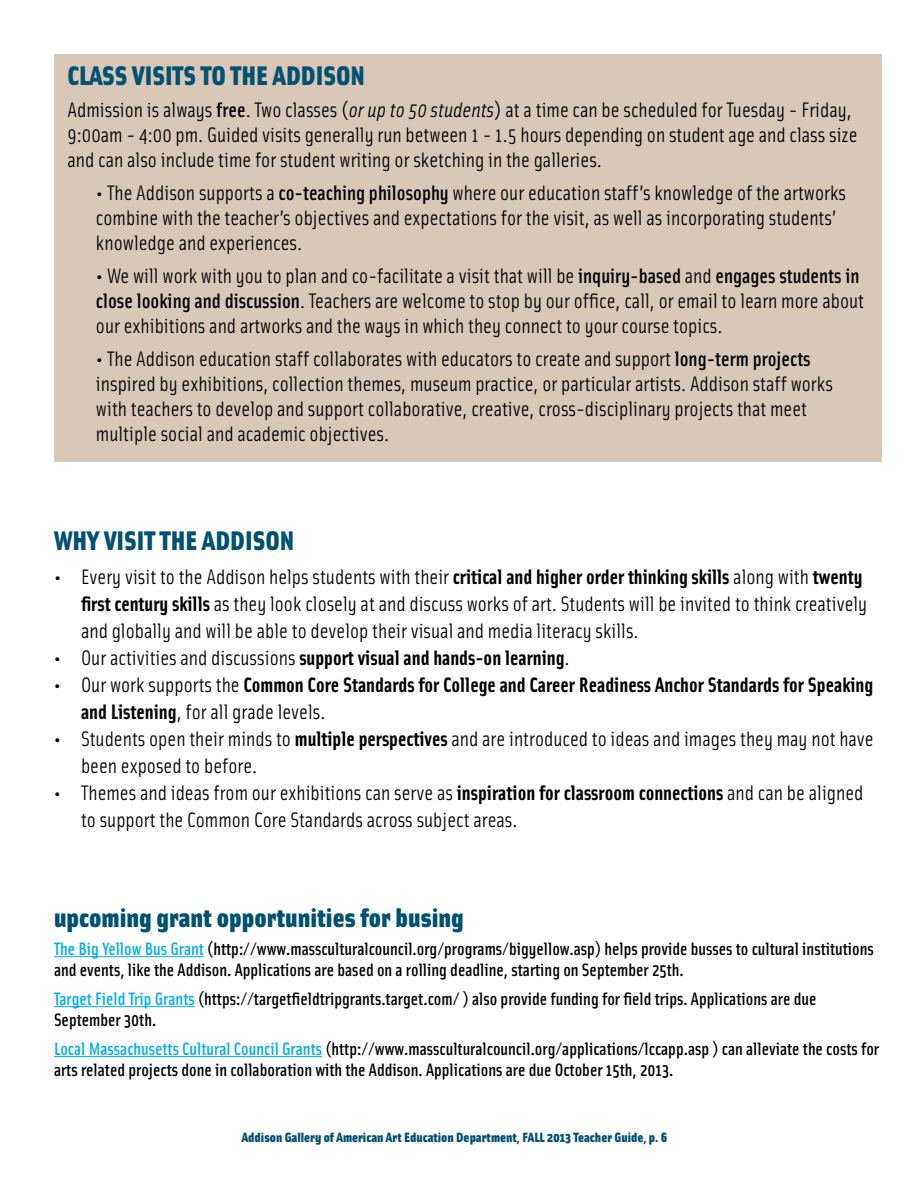
<style>
.page{position:relative;width:918px;height:1188px;background:#fff}
.page>*{position:absolute;margin:0;border:0;box-sizing:border-box;transform-origin:0 0}
.t1{font:900 27px "Solex";color:#015172}
.t2{font:21px/25.2px "Solex";color:#000}
.t3{font:700 21px/27px "Solex";color:#000}
.t4{font:500 18px/21.6px "Solex";color:#000}
.t5{font:900 13.5px "Solex";color:#015172}
.s1{font-weight:500}
.s2{font-style:italic}
.s3{font-weight:700}
.s4{font-weight:400}
.s5{color:#00aeef}
</style>
<div class="page">
<div style="left:54px;top:54px;width:828px;height:407px;background:#d9c7b8"></div>
<hr style="left:54px;top:956px;width:150px;height:1px;background:#00aeef">
<hr style="left:54px;top:1006px;width:141px;height:1px;background:#00aeef">
<hr style="left:54px;top:1056px;width:268px;height:1px;background:#00aeef">
<p class="t1" style="left:68px;top:56px;width:299px">CLASS VISITS TO THE ADDISON</p>
<p class="t2" style="left:68px;top:96px;width:791px">Admission is always <span class="s1">free</span>. Two classes (<span class="s2">or up to 50 students</span>) at a time can be scheduled for Tuesday - Friday,<br>9:00am - 4:00 pm. Guided visits generally run between 1 - 1.5 hours depending on student age and class size and can also include time for student writing or sketching in the galleries.</p>
<p class="t2" style="left:96px;top:179px;width:752px">• The Addison supports a <span class="s1">co-teaching philosophy</span> where our education staff’s knowledge of the artworks combine with the teacher’s objectives and expectations for the visit, as well as incorporating students’ knowledge and experiences.</p>
<p class="t2" style="left:96px;top:262px;width:770px">• We will work with you to plan and co-facilitate a visit that will be <span class="s1">inquiry-based</span> and <span class="s1">engages students in close looking and discussion</span>. Teachers are welcome to stop by our office, call, or email to learn more about our exhibitions and artworks and the ways in which they connect to your course topics.</p>
<p class="t2" style="left:96px;top:345px;width:738px">• The Addison education staff collaborates with educators to create and support <span class="s1">long-term projects </span>inspired by exhibitions, collection themes, museum practice, or particular artists. Addison staff works with teachers to develop and support collaborative, creative, cross-disciplinary projects that meet multiple social and academic objectives.</p>
<p class="t1" style="left:54px;top:522px;width:242px">WHY VISIT THE ADDISON</p>
<p class="t2" style="left:81px;top:562px;width:788px;line-height:27px;text-indent:-27px">• Every visit to the Addison helps students with their <span class="s3">critical and higher order thinking skills</span> along with <span class="s3">twenty first century skills</span> as they look closely at and discuss works of art. Students will be invited to think creatively and globally and will be able to develop their visual and media literacy skills.</p>
<p class="t3" style="left:54px;top:643px;width:517px"><span class="s4">• Our activities and discussions</span> support visual and hands-on learning<span class="s4">.</span></p>
<p class="t3" style="left:81px;top:670px;width:794px;text-indent:-27px"><span class="s4">• Our work supports the</span> Common Core Standards for College and Career Readiness Anchor Standards for Speaking and Listening<span class="s4">, for all grade levels.</span></p>
<p class="t2" style="left:81px;top:724px;width:794px;line-height:27px;text-indent:-27px">• Students open their minds to <span class="s3">multiple perspectives</span> and are introduced to ideas and images they may not have been exposed to before.</p>
<p class="t2" style="left:81px;top:778px;width:784px;line-height:27px;text-indent:-27px">• Themes and ideas from our exhibitions can serve as <span class="s3">inspiration for classroom connections</span> and can be aligned to support the Common Core Standards across subject areas.</p>
<p class="t1" style="left:54px;top:898px;width:411px">upcoming grant opportunities for busing</p>
<p class="t4" style="left:54px;top:937px;width:821px"><span class="s5">The Big Yellow Bus Grant</span> (http://www.massculturalcouncil.org/programs/bigyellow.asp) helps provide busses to cultural institutions and events, like the Addison. Applications are based on a rolling deadline, starting on September 25th.</p>
<p class="t4" style="left:54px;top:987px;width:764px"><span class="s5">Target Field Trip Grants</span> (https://targetfieldtripgrants.target.com/ ) also provide funding for field trips. Applications are due<br>September 30th.</p>
<p class="t4" style="left:54px;top:1037px;width:827px"><span class="s5">Local Massachusetts Cultural Council Grants</span> (http://www.massculturalcouncil.org/applications/lccapp.asp ) can alleviate the costs for arts related projects done in collaboration with the Addison. Applications are due October 15th, 2013.</p>
<p class="t5" style="left:242px;top:1128px;width:427px">Addison Gallery of American Art Education Department, FALL 2013 Teacher Guide, p. 6</p>
</div>
